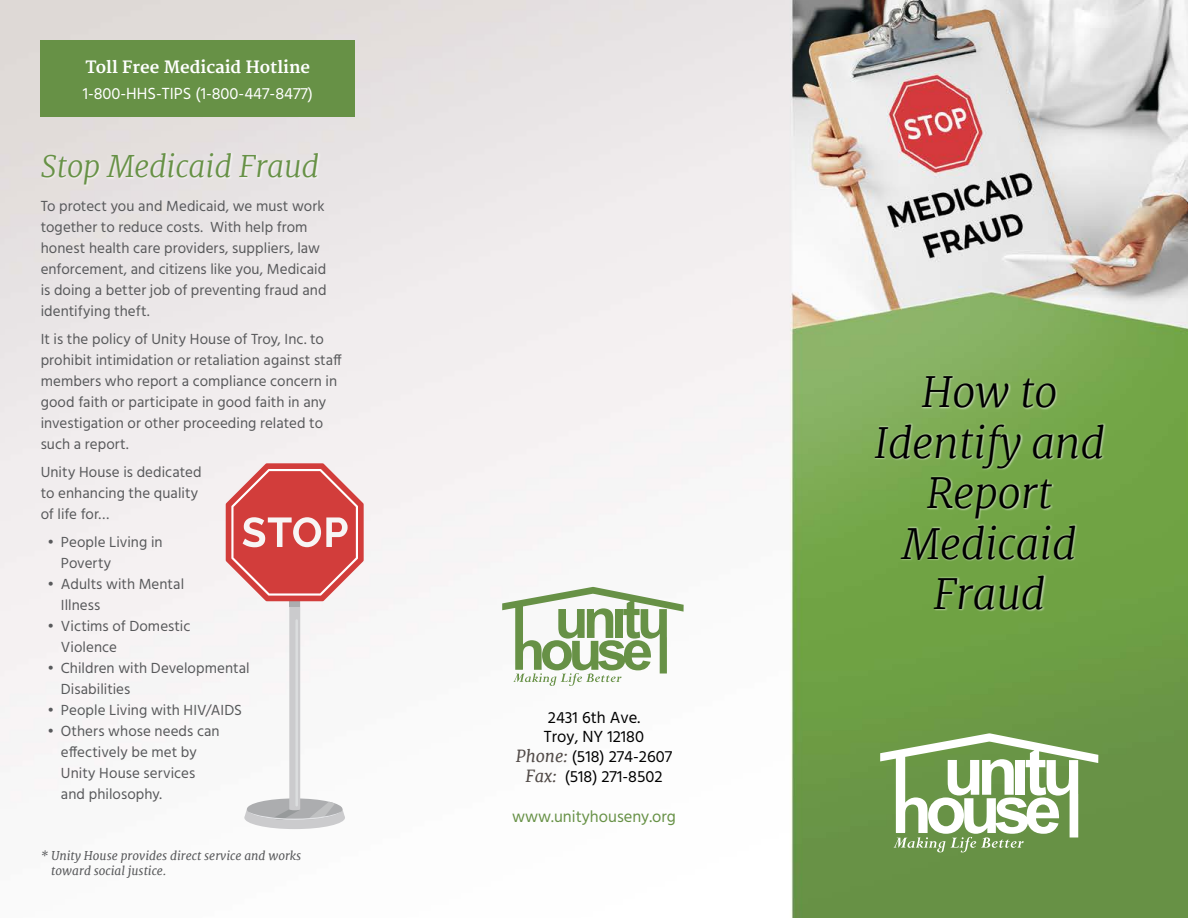
<style>
.page{position:relative;width:1188px;height:918px;background:#fff}
.page>*{position:absolute;margin:0;border:0;box-sizing:border-box;transform-origin:0 0}
.t1{font:italic 300 42px/50.4px "Merriweather";color:#000;text-align:center}
.t2{font:italic 300 30px "Merriweather";color:#679146}
.t3{font:16.5px/19.8px "Hind";color:#000;text-align:center}
.t4{font:16.5px "Hind";color:#fff}
.t5{font:700 16.5px "Merriweather";color:#fff}
.t6{font:16.5px "Hind";color:#679146}
.t7{font:15px/21px "Hind";letter-spacing:.005em;color:#58595b}
.t8{font:italic 12px/15px "Merriweather";color:#58595b}
.s1{font-family:"Merriweather";font-style:italic;color:#524b48}
</style>
<div class="page">
<img style="left:0;top:0;width:1188px;height:918px">
<svg style="left:880px;top:733px;width:218px;height:119px"></svg>
<svg style="left:502px;top:587px;width:182px;height:99px"></svg>
<div style="left:874px;top:376px;width:232px;height:236px;background:#fff;opacity:.65"></div>
<div style="left:40px;top:152px;width:281px;height:35px;background:#e6e2e3"></div>
<div style="left:40px;top:40px;width:315px;height:77px;background:#679146"></div>
<svg style="left:226px;top:463px;width:138px;height:366px"></svg>
<p class="t5" style="left:86px;top:58px;width:226px">Toll Free Medicaid Hotline</p>
<p class="t4" style="left:83px;top:83px;width:232px">1-800-HHS-TIPS (1-800-447-8477)</p>
<p class="t2" style="left:41px;top:148px;width:280px">Stop Medicaid Fraud</p>
<p class="t7" style="left:41px;top:197px;width:288px">To protect you and Medicaid, we must work together to reduce costs. With help from honest health care providers, suppliers, law enforcement, and citizens like you, Medicaid is doing a better job of preventing fraud and identifying theft.</p>
<p class="t7" style="left:41px;top:330px;width:303px">It is the policy of Unity House of Troy, Inc. to prohibit intimidation or retaliation against staff members who report a compliance concern in good faith or participate in good faith in any investigation or other proceeding related to such a report.</p>
<p class="t7" style="left:41px;top:463px;width:162px">Unity House is dedicated to enhancing the quality of life for…</p>
<p class="t7" style="left:61px;top:532px;width:103px;text-indent:-13px">• People Living in<br>Poverty</p>
<p class="t7" style="left:61px;top:574px;width:125px;text-indent:-13px">• Adults with Mental<br>Illness</p>
<p class="t7" style="left:61px;top:616px;width:131px;text-indent:-13px">• Victims of Domestic<br>Violence</p>
<p class="t7" style="left:61px;top:658px;width:190px;text-indent:-13px">• Children with Developmental<br>Disabilities</p>
<p class="t7" style="left:47px;top:700px;width:196px">• People Living with HIV/AIDS</p>
<p class="t7" style="left:61px;top:721px;width:160px;text-indent:-13px">• Others whose needs can effectively be met by<br>Unity House services and philosophy.</p>
<p class="t8" style="left:51px;top:848px;width:252px;text-indent:-11px">* Unity House provides direct service and works toward social justice.</p>
<p class="t3" style="left:548px;top:708px;width:94px">2431 6th Ave.</p>
<p class="t3" style="left:544px;top:728px;width:102px">Troy, NY 12180</p>
<p class="t3" style="left:516px;top:748px;width:158px"><span class="s1">Phone:</span> (518) 274-2607<br><span class="s1">Fax:</span> (518) 271-8502</p>
<p class="t6" style="left:512px;top:805px;width:165px">www.unityhouseny.org</p>
<p class="t1" style="left:874px;top:367px;width:233px">How to<br>Identify and<br>Report<br>Medicaid<br>Fraud</p>
</div>
